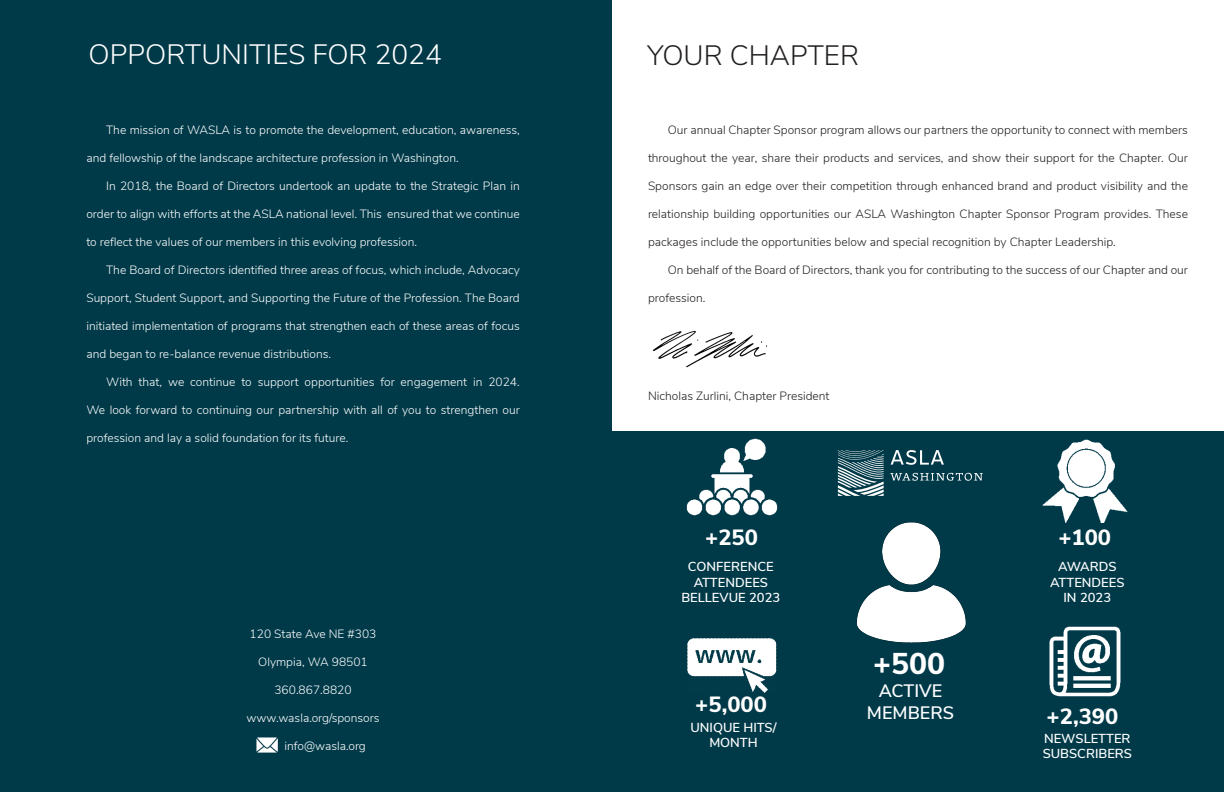
<style>
.page{position:relative;width:1224px;height:792px;background:#fff}
.page>*{position:absolute;margin:0;border:0;box-sizing:border-box;transform-origin:0 0}
.Footer_Page_Numbers_-_Align_Right{font:800 30px "Nunito Sans";color:#fff}
.Título_de_sección_de_página__Negro{font:300 28px "Nunito Sans";color:#fff}
.Título_de_sección_de_página__Negro-2{font:300 28px "Nunito Sans";color:#231f20}
.Footer_Page_Numbers_-_Align_Right-2{font:800 22px "Nunito Sans";color:#fff}
.Footer_Page_Numbers_-_Align_Right-3{font:600 18px/21.6px "Nunito Sans";color:#fff;text-align:center}
.Footer_Page_Numbers_-_Align_Right-4{font:600 13px/15.6px "Nunito Sans";color:#fff;text-align:center}
.Body_Text{font:300 12px "Nunito Sans";color:#fff}
.Body_Text-2{font:300 12px "Nunito Sans";color:#231f20}
.s1{color:#fff}
.s2{font-size:14px;color:#fff}
</style>
<div class="page">
<div style="left:0;top:0;width:612px;height:792px;background:#003a49"></div>
<img style="left:257px;top:738px;width:21px;height:14px">
<div style="left:612px;top:432px;width:612px;height:360px;background:#003a49"></div>
<svg style="left:890px;top:473px;width:93px;height:8px"></svg>
<svg style="left:838px;top:450px;width:46px;height:46px"></svg>
<svg style="left:891px;top:450px;width:53px;height:15px"></svg>
<img style="left:856px;top:522px;width:110px;height:121px">
<img style="left:687px;top:638px;width:90px;height:55px">
<img style="left:1049px;top:626px;width:72px;height:71px">
<img style="left:686px;top:438px;width:91px;height:78px">
<img style="left:1042px;top:439px;width:86px;height:84px">
<img style="left:652px;top:330px;width:116px;height:38px">
<p class="Título_de_sección_de_página__Negro" style="left:89px;top:34px;width:355px">OPPORTUNITIES FOR 2024</p>
<p class="Body_Text" style="left:106px;top:121px;width:415px">The mission of WASLA is to promote the development, education, awareness,</p>
<p class="Body_Text" style="left:86px;top:149px;width:374px">and fellowship of the landscape architecture profession in Washington.</p>
<p class="Body_Text" style="left:106px;top:177px;width:415px">In 2018, the Board of Directors undertook an update to the Strategic Plan in</p>
<p class="Body_Text" style="left:86px;top:205px;width:435px">order to align with efforts at the ASLA national level. This ensured that we continue</p>
<p class="Body_Text" style="left:86px;top:233px;width:332px">to reflect the values of our members in this evolving profession.</p>
<p class="Body_Text" style="left:106px;top:261px;width:415px">The Board of Directors identified three areas of focus, which include, Advocacy</p>
<p class="Body_Text" style="left:86px;top:289px;width:435px">Support, Student Support, and Supporting the Future of the Profession. The Board</p>
<p class="Body_Text" style="left:86px;top:317px;width:435px">initiated implementation of programs that strengthen each of these areas of focus</p>
<p class="Body_Text" style="left:86px;top:345px;width:246px">and began to re-balance revenue distributions.</p>
<p class="Body_Text" style="left:106px;top:373px;width:415px">With that, we continue to support opportunities for engagement in 2024.</p>
<p class="Body_Text" style="left:86px;top:401px;width:435px">We look forward to continuing our partnership with all of you to strengthen our</p>
<p class="Body_Text" style="left:86px;top:429px;width:263px">profession and lay a solid foundation for its future.</p>
<p class="Body_Text" style="left:250px;top:625px;width:128px">120 State Ave NE #303</p>
<p class="Body_Text" style="left:258px;top:653px;width:111px">Olympia, WA 98501</p>
<p class="Body_Text" style="left:274px;top:681px;width:79px">360.867.8820</p>
<p class="Body_Text" style="left:247px;top:709px;width:135px">www.wasla.org/sponsors</p>
<p class="Body_Text" style="left:284px;top:737px;width:83px">info@wasla.org</p>
<p class="Título_de_sección_de_página__Negro-2" style="left:647px;top:34px;width:214px">YOUR CHAPTER</p>
<p class="Body_Text-2" style="left:668px;top:121px;width:522px">Our annual Chapter Sponsor program allows our partners the opportunity to connect with members</p>
<p class="Body_Text-2" style="left:648px;top:149px;width:542px">throughout the year, share their products and services, and show their support for the Chapter. Our</p>
<p class="Body_Text-2" style="left:648px;top:177px;width:542px">Sponsors gain an edge over their competition through enhanced brand and product visibility and the</p>
<p class="Body_Text-2" style="left:648px;top:205px;width:541px">relationship building opportunities our ASLA Washington Chapter Sponsor Program provides. These</p>
<p class="Body_Text-2" style="left:648px;top:233px;width:469px">packages include the opportunities below and special recognition by Chapter Leadership.</p>
<p class="Body_Text-2" style="left:668px;top:261px;width:522px">On behalf of the Board of Directors, thank you for contributing to the success of our Chapter and our</p>
<p class="Body_Text-2" style="left:648px;top:289px;width:59px">profession.</p>
<p class="Body_Text-2" style="left:648px;top:387px;width:224px">Nicholas Zurlini, Chapter President<span class="s1">te</span><span class="s2">cture</span></p>
<p class="Footer_Page_Numbers_-_Align_Right-2" style="left:705px;top:521px;width:54px">+250</p>
<p class="Footer_Page_Numbers_-_Align_Right-4" style="left:688px;top:558px;width:87px">CONFERENCE<br>ATTENDEES</p>
<p class="Footer_Page_Numbers_-_Align_Right-4" style="left:681px;top:589px;width:101px">BELLEVUE 2023</p>
<p class="Footer_Page_Numbers_-_Align_Right-2" style="left:1058px;top:521px;width:54px">+100</p>
<p class="Footer_Page_Numbers_-_Align_Right-4" style="left:1058px;top:558px;width:60px">AWARDS</p>
<p class="Footer_Page_Numbers_-_Align_Right-4" style="left:1050px;top:574px;width:76px">ATTENDEES</p>
<p class="Footer_Page_Numbers_-_Align_Right-4" style="left:1063px;top:589px;width:49px">IN 2023</p>
<p class="Footer_Page_Numbers_-_Align_Right" style="left:873px;top:642px;width:73px">+500</p>
<p class="Footer_Page_Numbers_-_Align_Right-3" style="left:867px;top:679px;width:89px">ACTIVE<br>MEMBERS</p>
<p class="Footer_Page_Numbers_-_Align_Right-2" style="left:695px;top:688px;width:73px">+5,000</p>
<p class="Footer_Page_Numbers_-_Align_Right-2" style="left:1047px;top:701px;width:73px">+2,390</p>
<p class="Footer_Page_Numbers_-_Align_Right-4" style="left:690px;top:719px;width:88px">UNIQUE HITS/<br>MONTH</p>
<p class="Footer_Page_Numbers_-_Align_Right-4" style="left:1044px;top:730px;width:88px">NEWSLETTER</p>
<p class="Footer_Page_Numbers_-_Align_Right-4" style="left:1043px;top:745px;width:91px">SUBSCRIBERS</p>
</div>
